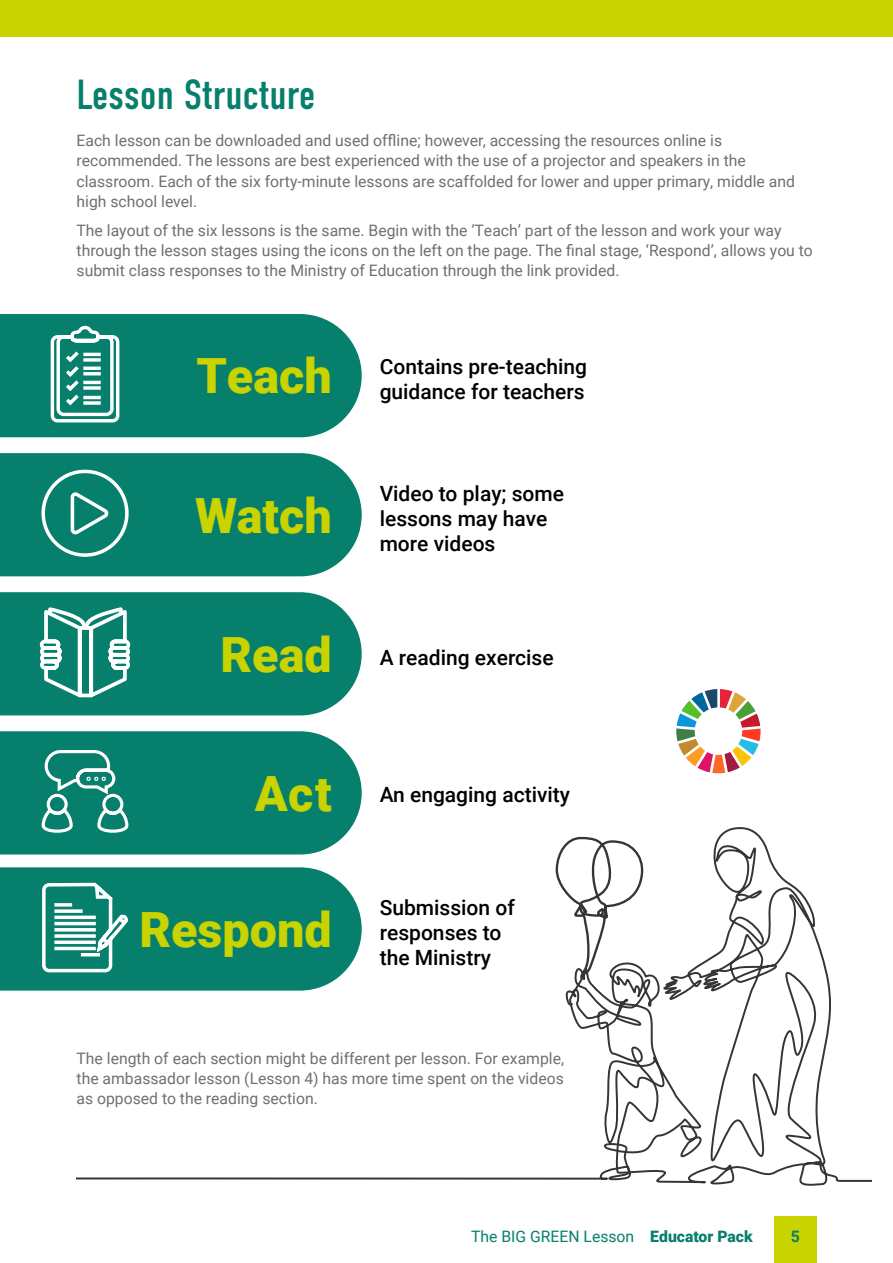
<style>
.page{position:relative;width:893px;height:1263px;background:#fff}
.page>*{position:absolute;margin:0;border:0;box-sizing:border-box;transform-origin:0 0}
.t1{font:900 48.6px "Roboto";color:#c8d300}
.t2{font:42px "DIN Condensed";color:#067f6c}
.t3{font:500 21px/25.2px "Roboto";color:#000}
.t4{font:15.75px/20.2px "Roboto";color:#706f6f}
.t5{font:15.75px "Roboto";color:#067f6c}
.t6{font:700 15.75px "Roboto";color:#067f6c}
.s1{font-weight:900}
</style>
<div class="page">
<svg style="left:77px;top:990px;width:491px;height:190px"></svg>
<svg style="left:568px;top:827px;width:304px;height:359px"></svg>
<svg style="left:555px;top:827px;width:95px;height:154px"></svg>
<svg style="left:0;top:314px;width:362px;height:123px"></svg>
<svg style="left:0;top:453px;width:362px;height:123px"></svg>
<svg style="left:0;top:592px;width:362px;height:123px"></svg>
<svg style="left:0;top:731px;width:362px;height:123px"></svg>
<svg style="left:0;top:867px;width:362px;height:123px"></svg>
<svg style="left:676px;top:689px;width:85px;height:84px"></svg>
<div style="left:774px;top:1217px;width:42px;height:46px;background:#c8d300"></div>
<div style="left:0;top:0;width:893px;height:37px;background:#c8d300"></div>
<h2 class="t2" style="left:77px;top:71px;width:240px">Lesson Structure</h2>
<p class="t4" style="left:77px;top:130px;width:720px">Each lesson can be downloaded and used offline; however, accessing the resources online is recommended. The lessons are best experienced with the use of a projector and speakers in the classroom. Each of the six forty-minute lessons are scaffolded for lower and upper primary, middle and high school level.</p>
<p class="t4" style="left:77px;top:219px;width:738px">The layout of the six lessons is the same. Begin with the ‘Teach’ part of the lesson and work your way through the lesson stages using the icons on the left on the page. The final stage, ‘Respond’, allows you to submit class responses to the Ministry of Education through the link provided.</p>
<h1 class="t1" style="left:196px;top:342px;width:137px">Teach</h1>
<h1 class="t1" style="left:195px;top:481px;width:138px">Watch</h1>
<h1 class="t1" style="left:221px;top:620px;width:113px">Read</h1>
<h1 class="t1" style="left:255px;top:759px;width:78px">Act</h1>
<h1 class="t1" style="left:139px;top:895px;width:194px">Respond</h1>
<h3 class="t3" style="left:380px;top:353px;width:209px">Contains pre-teaching guidance for teachers</h3>
<h3 class="t3" style="left:380px;top:480px;width:186px">Video to play; some lessons may have more videos</h3>
<h3 class="t3" style="left:380px;top:644px;width:175px">A reading exercise</h3>
<h3 class="t3" style="left:380px;top:781px;width:192px">An engaging activity</h3>
<h3 class="t3" style="left:380px;top:894px;width:137px">Submission of responses to the Ministry</h3>
<p class="t4" style="left:77px;top:1047px;width:489px;text-align:justify">The length of each section might be different per lesson. For example, the ambassador lesson (Lesson 4) has more time spent on the videos as opposed to the reading section.</p>
<p class="t5" style="left:471px;top:1225px;width:283px">The BIG GREEN Lesson <span class="s1">Educator Pack</span></p>
<p class="t6" style="left:791px;top:1225px;width:11px">5</p>
</div>
